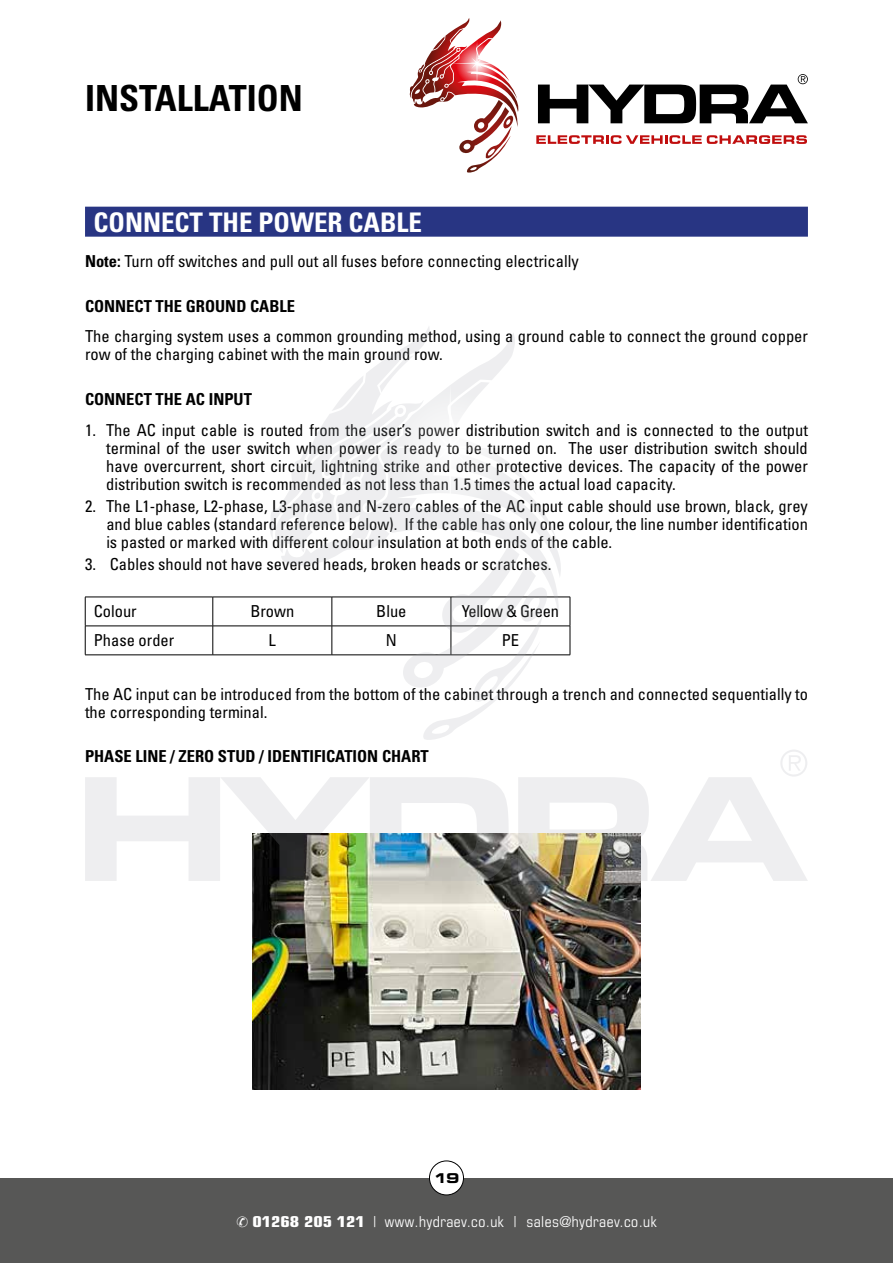
<style>
.page{position:relative;width:893px;height:1263px;background:#fff}
.page>*{position:absolute;margin:0;border:0;box-sizing:border-box;transform-origin:0 0}
.t1{font:700 condensed 36px "Univers LT Std";color:#000}
.t2{font:700 condensed 27px "Univers LT Std";color:#fff}
.t3{font:condensed 16.5px/18px "Univers LT Std";color:#000}
.t4{font:700 condensed 16.5px "Univers LT Std";color:#000}
.t5{font:condensed 16.5px "Univers LT Std";letter-spacing:-.02em;color:#000}
.t6{font:condensed 15px "Eurostile LT Std";letter-spacing:.03em;color:#fff}
.t7{font:13.5px "Eurostile LT Std Bold Ex 2";color:#000}
.s1{font-weight:700}
</style>
<div class="page">
<div style="left:0;top:1178px;width:893px;height:85px;background:#575756"></div>
<div style="left:429px;top:1161px;width:34px;height:34px;background:#fff;border-radius:50%"></div>
<div style="left:429px;top:1160px;width:35px;height:35px;border:1px solid #000;border-radius:50%"></div>
<svg style="left:410px;top:18px;width:109px;height:155px"></svg>
<svg style="left:536px;top:135px;width:271px;height:9px"></svg>
<svg style="left:538px;top:74px;width:270px;height:49px"></svg>
<div style="left:85px;top:207px;width:723px;height:30px;background:#283583"></div>
<hr style="left:85px;top:626px;width:128px;height:1px;background:#000">
<hr style="left:213px;top:626px;width:119px;height:1px;background:#000">
<svg style="left:213px;top:598px;width:1px;height:57px"></svg>
<hr style="left:332px;top:626px;width:119px;height:1px;background:#000">
<svg style="left:332px;top:598px;width:1px;height:57px"></svg>
<hr style="left:451px;top:626px;width:119px;height:1px;background:#000">
<svg style="left:570px;top:597px;width:1px;height:58px"></svg>
<hr style="left:85px;top:655px;width:128px;height:1px;background:#000">
<hr style="left:213px;top:655px;width:119px;height:1px;background:#000">
<hr style="left:332px;top:655px;width:119px;height:1px;background:#000">
<hr style="left:451px;top:655px;width:119px;height:1px;background:#000">
<hr style="left:85px;top:597px;width:128px;height:1px;background:#000">
<hr style="left:213px;top:597px;width:119px;height:1px;background:#000">
<hr style="left:332px;top:597px;width:119px;height:1px;background:#000">
<hr style="left:451px;top:597px;width:119px;height:1px;background:#000">
<svg style="left:85px;top:597px;width:1px;height:58px"></svg>
<img style="left:252px;top:833px;width:389px;height:256px">
<svg style="left:270px;top:327px;width:214px;height:238px"></svg>
<svg style="left:402px;top:545px;width:146px;height:195px"></svg>
<svg style="left:372px;top:385px;width:148px;height:126px"></svg>
<svg style="left:85px;top:777px;width:424px;height:104px"></svg>
<svg style="left:518px;top:750px;width:290px;height:131px"></svg>
<h1 class="t1" style="left:85px;top:76px;width:219px">INSTALLATION</h1>
<h2 class="t2" style="left:94px;top:206px;width:330px">CONNECT THE POWER CABLE</h2>
<p class="t3" style="left:85px;top:252px;width:495px"><span class="s1">Note:</span> Turn off switches and pull out all fuses before connecting electrically</p>
<p class="t4" style="left:85px;top:296px;width:211px">CONNECT THE GROUND CABLE</p>
<p class="t3" style="left:85px;top:327px;width:724px">The charging system uses a common grounding method, using a ground cable to connect the ground copper row of the charging cabinet with the main ground row.</p>
<p class="t4" style="left:85px;top:389px;width:168px">CONNECT THE AC INPUT</p>
<p class="t3" style="left:106px;top:421px;width:703px;text-align:justify;text-indent:-21px">1. The AC input cable is routed from the user’s power distribution switch and is connected to the output terminal of the user switch when power is ready to be turned on. The user distribution switch should have overcurrent, short circuit, lightning strike and other protective devices. The capacity of the power distribution switch is recommended as not less than 1.5 times the actual load capacity.</p>
<p class="t3" style="left:106px;top:497px;width:703px;text-align:justify;text-indent:-21px">2. The L1-phase, L2-phase, L3-phase and N-zero cables of the AC input cable should use brown, black, grey and blue cables (standard reference below). If the cable has only one colour, the line number identification is pasted or marked with different colour insulation at both ends of the cable.</p>
<p class="t3" style="left:85px;top:555px;width:468px">3. Cables should not have severed heads, broken heads or scratches.</p>
<p class="t3" style="left:94px;top:602px;width:45px">Colour</p>
<p class="t3" style="left:250px;top:602px;width:45px">Brown</p>
<p class="t3" style="left:376px;top:602px;width:32px">Blue</p>
<p class="t5" style="left:462px;top:601px;width:99px">Yellow &amp; Green</p>
<p class="t3" style="left:94px;top:631px;width:82px">Phase order</p>
<p class="t3" style="left:269px;top:631px;width:9px">L</p>
<p class="t3" style="left:386px;top:631px;width:13px">N</p>
<p class="t3" style="left:502px;top:631px;width:19px">PE</p>
<p class="t3" style="left:85px;top:684px;width:724px">The AC input can be introduced from the bottom of the cabinet through a trench and connected sequentially to the corresponding terminal.</p>
<p class="t4" style="left:85px;top:746px;width:345px">PHASE LINE / ZERO STUD / IDENTIFICATION CHART</p>
<p class="t7" style="left:433px;top:1169px;width:28px">19</p>
<p class="t6" style="left:236px;top:1212px;width:422px">✆ <span class="s1">01268 205 121</span> | www.hydraev.co.uk | sales@hydraev.co.uk</p>
</div>
